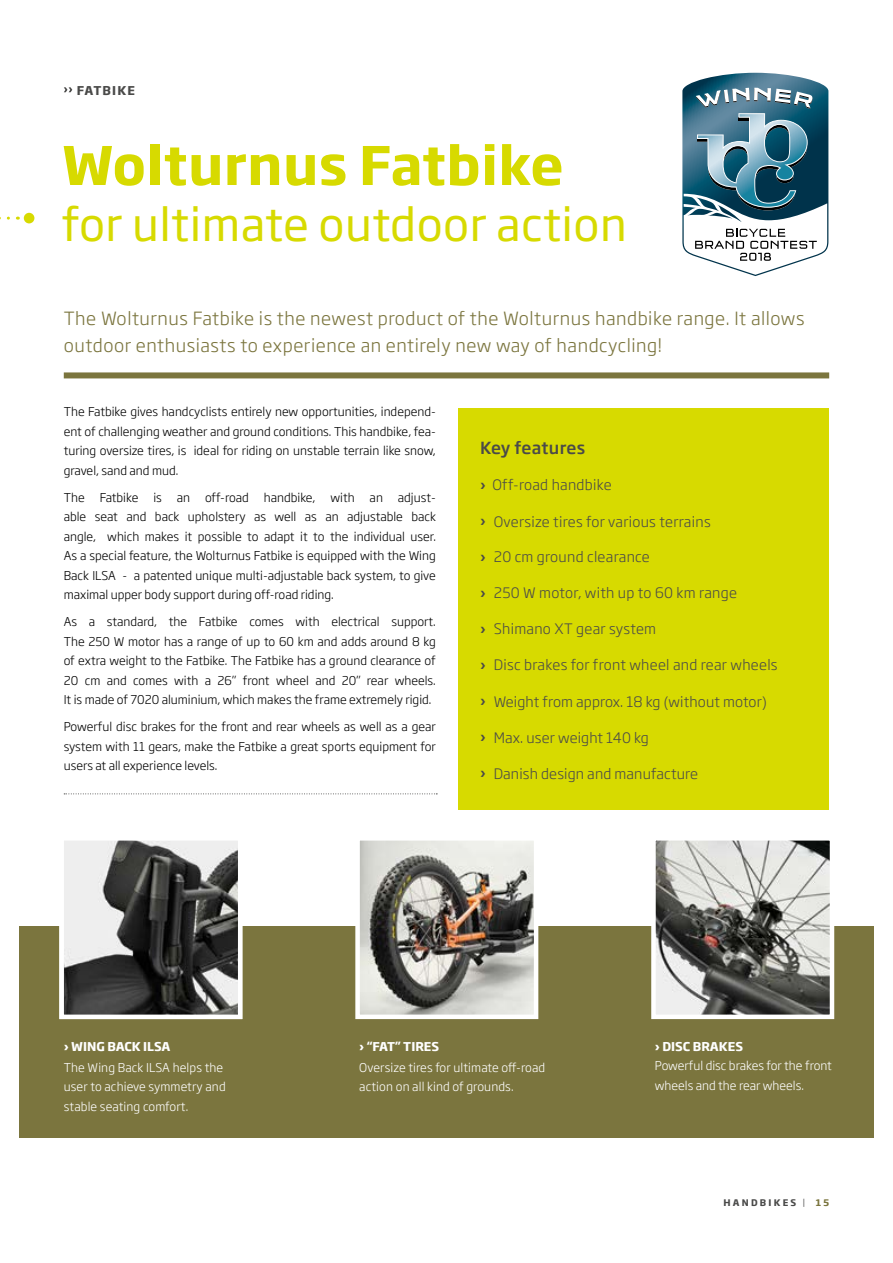
<style>
.page{position:relative;width:893px;height:1263px;background:#fff}
.page>*{position:absolute;margin:0;border:0;box-sizing:border-box;transform-origin:0 0}
.t1{font:700 52.5px "Soho Gothic Pro";letter-spacing:.01em;color:#d7da00}
.t2{font:45px "Soho Gothic Pro";letter-spacing:.01em;color:#d7da00}
.t3{font:300 18px/27px "Soho Gothic Pro";letter-spacing:.03em;color:#7b753e}
.t4{font:500 16.5px "Soho Gothic Pro";letter-spacing:.005em;color:#4a4a49}
.t5{font:300 14.25px "Soho Gothic Pro";letter-spacing:.02em;color:#4a4a49}
.t6{font:300 12px/19.5px "Soho Gothic Pro";color:#000;text-align:justify}
.t7{font:300 12px/19.5px "Soho Gothic Pro";letter-spacing:.01em;color:#fff}
.t8{font:700 12px "Soho Gothic Pro";color:#fff}
.t9{font:700 12px "Soho Gothic Pro";letter-spacing:.095em;color:#4a4a49}
.t10{font:700 9px "Soho Gothic Pro";letter-spacing:.25em;color:#4a4a49}
.s1{font-weight:500}
.s2{color:#7b753e}
</style>
<div class="page">
<div style="left:20px;top:926px;width:854px;height:211px;background:#7b753e"></div>
<div style="left:64px;top:372px;width:765px;height:6px;background:#7b753e"></div>
<div style="left:458px;top:408px;width:370px;height:401px;background:#d7da00"></div>
<svg style="left:64px;top:87px;width:8px;height:5px"></svg>
<div style="left:24px;top:213px;width:10px;height:10px;background:#d7da00;border-radius:50%"></div>
<svg style="left:59px;top:840px;width:184px;height:180px;background:#737372"></svg>
<svg style="left:355px;top:840px;width:184px;height:180px;background:#a09e97"></svg>
<svg style="left:651px;top:840px;width:184px;height:180px;background:#9d9d99"></svg>
<svg style="left:64px;top:793px;width:373px;height:1px"></svg>
<svg style="left:682px;top:72px;width:147px;height:204px"></svg>
<p class="t9" style="left:77px;top:81px;width:60px">FATBIKE</p>
<h1 class="t1" style="left:62px;top:124px;width:503px">Wolturnus Fatbike</h1>
<h2 class="t2" style="left:62px;top:189px;width:567px">for ultimate outdoor action</h2>
<h3 class="t3" style="left:64px;top:303px;width:742px">The Wolturnus Fatbike is the newest product of the Wolturnus handbike range. It allows outdoor enthusiasts to experience an entirely new way of handcycling!</h3>
<p class="t6" style="left:64px;top:401px;width:374px">The Fatbike gives handcyclists entirely new opportunities, independ&shy;ent of challenging weather and ground conditions. This handbike, fea&shy;turing oversize tires, is ideal for riding on unstable terrain like snow, gravel, sand and mud.</p>
<p class="t6" style="left:64px;top:487px;width:374px">The Fatbike is an off-road handbike, with an adjust&shy;able seat and back upholstery as well as an adjustable back angle, which makes it possible to adapt it to the individual user.<br>As a special feature, the Wolturnus Fatbike is equipped with the Wing Back ILSA - a patented unique multi-adjustable back system, to give maximal upper body support during off-road riding.</p>
<p class="t6" style="left:64px;top:611px;width:374px">As a standard, the Fatbike comes with electrical support.<br>The 250 W motor has a range of up to 60 km and adds around 8 kg of extra weight to the Fatbike. The Fatbike has a ground clearance of 20 cm and comes with a 26” front wheel and 20” rear wheels.<br>It is made of 7020 aluminium, which makes the frame extremely rigid.</p>
<p class="t6" style="left:64px;top:716px;width:374px">Powerful disc brakes for the front and rear wheels as well as a gear system with 11 gears, make the Fatbike a great sports equipment for users at all experience levels.</p>
<h3 class="t4" style="left:480px;top:434px;width:107px">Key features</h3>
<p class="t5" style="left:480px;top:473px;width:133px"><span class="s1">›</span> Off-road handbike</p>
<p class="t5" style="left:480px;top:511px;width:232px"><span class="s1">›</span> Oversize tires for various terrains</p>
<p class="t5" style="left:480px;top:545px;width:171px"><span class="s1">›</span> 20 cm ground clearance</p>
<p class="t5" style="left:480px;top:581px;width:258px"><span class="s1">›</span> 250 W motor, with up to 60 km range</p>
<p class="t5" style="left:480px;top:617px;width:177px"><span class="s1">›</span> Shimano XT gear system</p>
<p class="t5" style="left:480px;top:653px;width:299px"><span class="s1">›</span> Disc brakes for front wheel and rear wheels</p>
<p class="t5" style="left:480px;top:691px;width:288px"><span class="s1">›</span> Weight from approx. 18 kg (without motor)</p>
<p class="t5" style="left:480px;top:727px;width:170px"><span class="s1">›</span> Max. user weight 140 kg</p>
<p class="t5" style="left:480px;top:763px;width:219px"><span class="s1">›</span> Danish design and manufacture</p>
<p class="t8" style="left:64px;top:1036px;width:108px">› WING BACK ILSA</p>
<p class="t7" style="left:64px;top:1057px;width:163px">The Wing Back ILSA helps the user to achieve symmetry and stable seating comfort.</p>
<p class="t8" style="left:359px;top:1036px;width:81px">› “FAT” TIRES</p>
<p class="t7" style="left:359px;top:1057px;width:187px">Oversize tires for ultimate off-road action on all kind of grounds.</p>
<p class="t8" style="left:655px;top:1036px;width:90px">› DISC BRAKES</p>
<p class="t7" style="left:655px;top:1055px;width:178px">Powerful disc brakes for the front wheels and the rear wheels.</p>
<p class="t10" style="left:723px;top:1196px;width:107px">HANDBIKES <sup>|</sup> <span class="s2">15</span></p>
</div>
